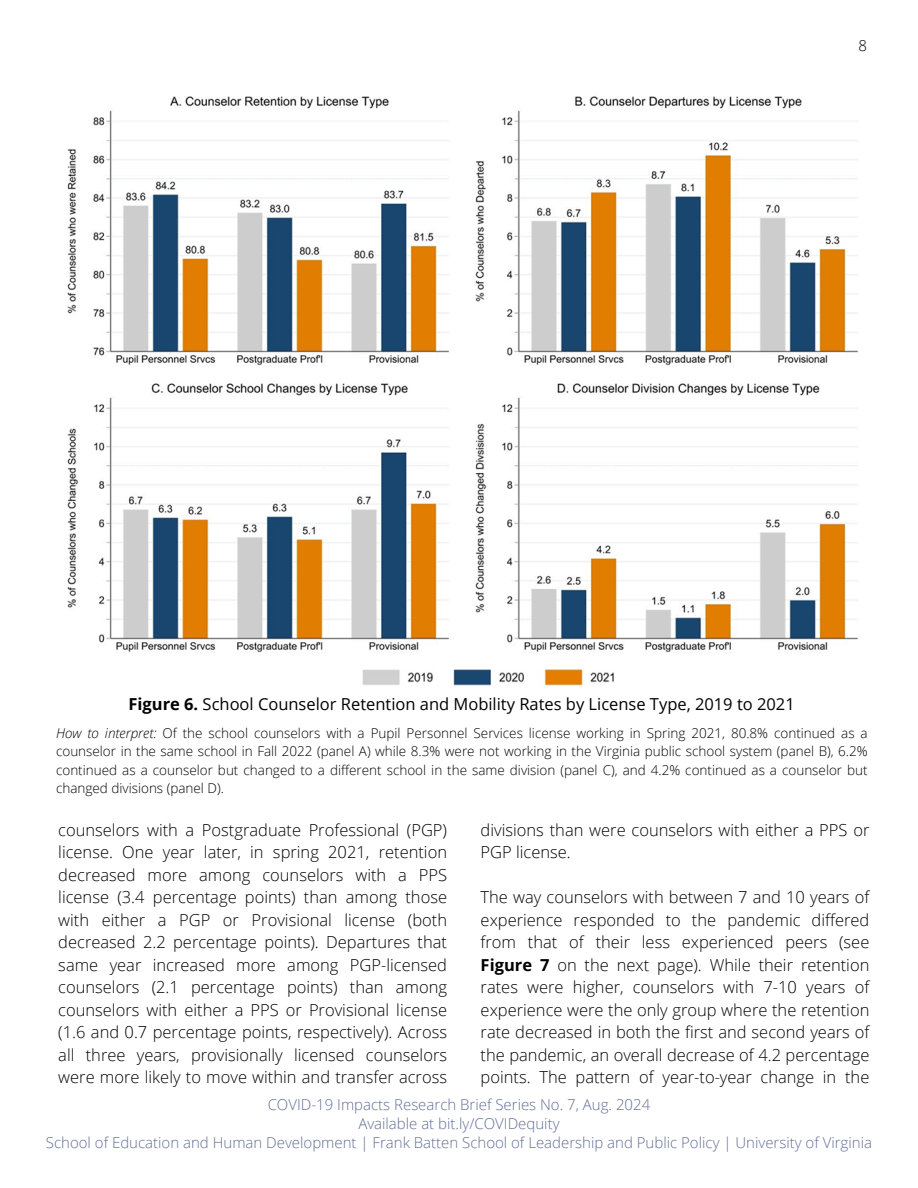
<style>
.page{position:relative;width:918px;height:1188px;background:#fff}
.page>*{position:absolute;margin:0;border:0;box-sizing:border-box;transform-origin:0 0}
.t1{font:300 16.5px/22.5px "Open Sans";color:#000;text-align:justify}
.t2{font:16.5px "Open Sans";color:#000}
.t3{font:300 15px/19.2px "Open Sans";color:#626f96;text-align:center}
.t4{font:300 15px "Open Sans";color:#000}
.t5{font:300 13.5px/18.5px "Open Sans";color:#000;text-align:justify}
.s1{font-weight:700}
.s2{font-style:italic}
.s3{color:#fff}
</style>
<div class="page">
<img style="left:362px;top:669px;width:252px;height:17px">
<img style="left:67px;top:96px;width:382px;height:270px">
<img style="left:475px;top:96px;width:383px;height:270px">
<img style="left:67px;top:383px;width:382px;height:270px">
<img style="left:475px;top:383px;width:383px;height:270px">
<p class="t4" style="left:859px;top:35px;width:10px">8</p>
<h1 class="t2" style="left:128px;top:692px;width:668px"><span class="s1">Figure 6.</span> School Counselor Retention and Mobility Rates by License Type, 2019 to 2021</h1>
<p class="t5" style="left:56px;top:723px;width:813px"><span class="s2">How to interpret:</span> Of the school counselors with a Pupil Personnel Services license working in Spring 2021, 80.8% continued as a counselor in the same school in Fall 2022 (panel A) while 8.3% were not working in the Virginia public school system (panel B), 6.2% continued as a counselor but changed to a different school in the same division (panel C), and 4.2% continued as a counselor but changed divisions (panel D).</p>
<h1 class="t1" style="left:481px;top:818px;width:390px">divisions than were counselors with either a PPS or<br>PGP license.</h1>
<h1 class="t1" style="left:481px;top:886px;width:390px">The way counselors with between 7 and 10 years of experience responded to the pandemic differed from that of their less experienced peers (see <span class="s1">Figure 7</span> on the next page). While their retention rates were higher, counselors with 7-10 years of experience were the only group where the retention rate decreased in both the first and second years of the pandemic, an overall decrease of 4.2 percentage points. The pattern of year-to-year change in the <span class="s3">x</span></h1>
<h1 class="t1" style="left:58px;top:818px;width:390px">counselors with a Postgraduate Professional (PGP) license. One year later, in spring 2021, retention decreased more among counselors with a PPS license (3.4 percentage points) than among those with either a PGP or Provisional license (both decreased 2.2 percentage points). Departures that same year increased more among PGP-licensed counselors (2.1 percentage points) than among counselors with either a PPS or Provisional license (1.6 and 0.7 percentage points, respectively). Across all three years, provisionally licensed counselors were more likely to move within and transfer across</h1>
<h1 class="t3" style="left:46px;top:1094px;width:828px">COVID-19 Impacts Research Brief Series No. 7, Aug. 2024<br>Available at bit.ly/COVIDequity<br>School of Education and Human Development | Frank Batten School of Leadership and Public Policy | University of Virginia</h1>
</div>
